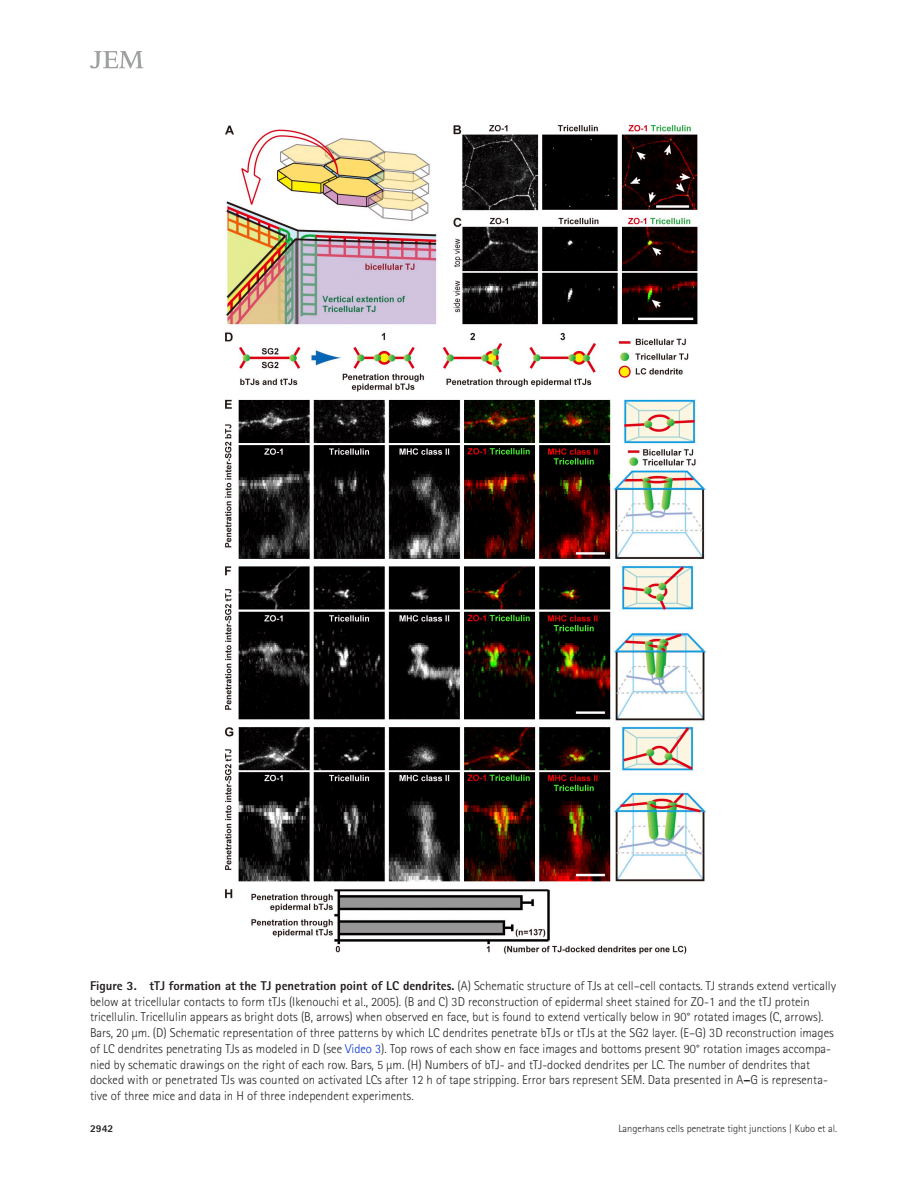
<style>
.page{position:relative;width:918px;height:1188px;background:#fff}
.page>*{position:absolute;margin:0;border:0;box-sizing:border-box;transform-origin:0 0}
.t1{font:300 12.75px/15.8px "Rotis Sans Serif Std";color:#231f20}
.t2{font:300 10.5px "Rotis Sans Serif Std";color:#231f20}
.t3{font:800 10.5px "Rotis Sans Serif Std";color:#231f20}
.s1{font-weight:800}
.s2{color:#0030d1}
</style>
<div class="page">
<svg style="left:90px;top:51px;width:53px;height:17px"></svg>
<img style="left:226px;top:125px;width:479px;height:828px">
<p class="t1" style="left:90px;top:978px;width:748px"><span class="s1">Figure 3. tTJ formation at the TJ penetration point of LC dendrites.</span> (A) Schematic structure of TJs at cell–cell contacts. TJ strands extend vertically below at tricellular contacts to form tTJs (Ikenouchi et al., 2005). (B and C) 3D reconstruction of epidermal sheet stained for ZO-1 and the tTJ protein tricellulin. Tricellulin appears as bright dots (B, arrows) when observed en face, but is found to extend vertically below in 90° rotated images (C, arrows).<br>Bars, 20 µm. (D) Schematic representation of three patterns by which LC dendrites penetrate bTJs or tTJs at the SG2 layer. (E–G) 3D reconstruction images of LC dendrites penetrating TJs as modeled in D (see <span class="s2">Video 3</span>). Top rows of each show en face images and bottoms present 90° rotation images accompa&shy;nied by schematic drawings on the right of each row. Bars, 5 µm. (H) Numbers of bTJ- and tTJ-docked dendrites per LC. The number of dendrites that docked with or penetrated TJs was counted on activated LCs after 12 h of tape stripping. Error bars represent SEM. Data presented in A<span class="s1">–</span>G is representa&shy;tive of three mice and data in H of three independent experiments.</p>
<p class="t3" style="left:90px;top:1122px;width:25px">2942</p>
<p class="t2" style="left:618px;top:1123px;width:220px">Langerhans cells penetrate tight junctions | Kubo et al.</p>
</div>
